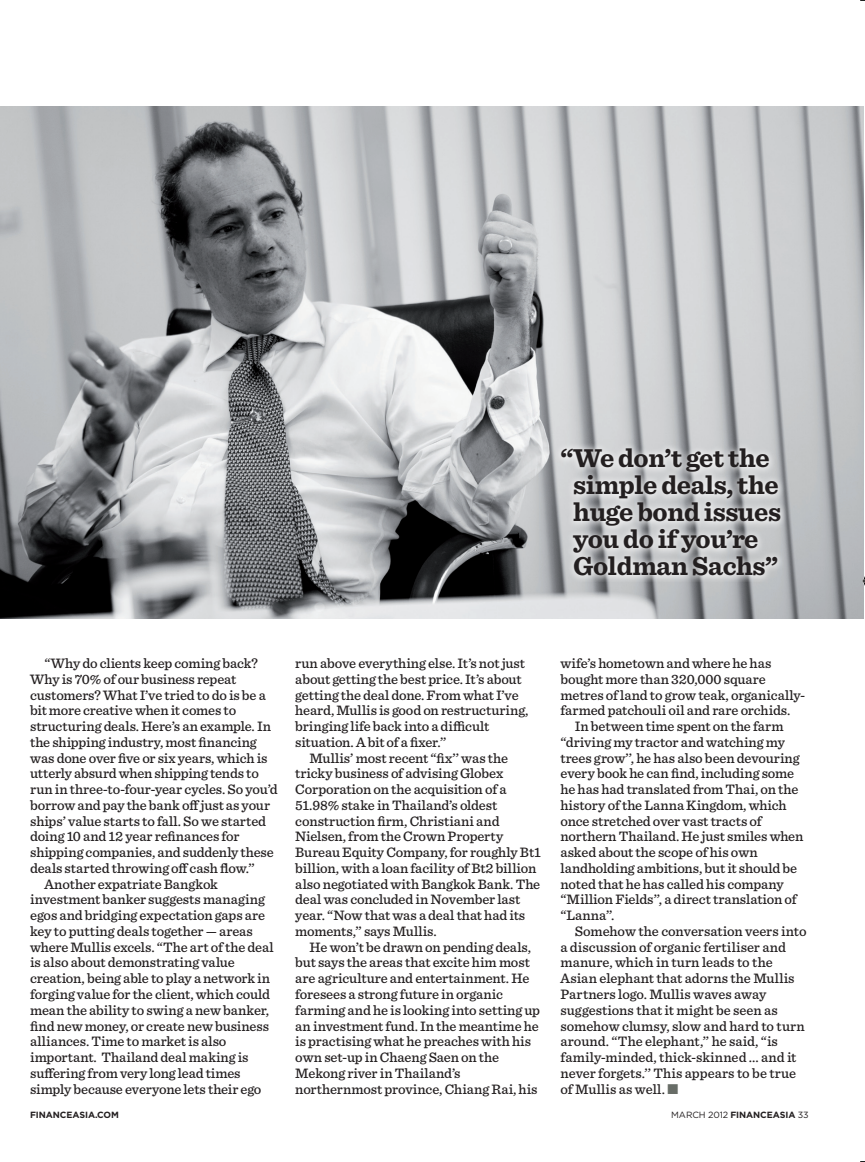
<style>
.page{position:relative;width:865px;height:1162px;background:#fff}
.page>*{position:absolute;margin:0;border:0;box-sizing:border-box;transform-origin:0 0}
.t1{font:700 27px/27px "Sentinel";letter-spacing:-.015em;color:#231f20;text-align:center}
.Body___Indented{font:500 14.25px/15.8px "Sentinel";letter-spacing:-.005em;color:#231f20}
.t2{font:9px "Gotham";letter-spacing:-.01em;color:#231f20}
.t3{font:700 9px "Gotham";letter-spacing:-.01em;color:#231f20}
.s1{color:#686d67}
.s2{font-weight:700}
</style>
<div class="page">
<img style="left:0;top:106px;width:864px;height:512px">
<div style="left:552px;top:440px;width:234px;height:142px;background:#fff;opacity:.75"></div>
<svg style="left:862px;top:572px;width:3px;height:17px"></svg>
<p class="t1" style="left:560px;top:443px;width:222px">“We don’t get the simple deals, the huge bond issues you do if you’re<br>Goldman Sachs”</p>
<p class="Body___Indented" style="left:30px;top:654px;width:249px;text-indent:14px">“Why do clients keep coming back?<br>Why is 70% of our business repeat customers? What I’ve tried to do is be a bit more creative when it comes to structuring deals. Here’s an example. In the shipping industry, most financing was done over five or six years, which is utterly absurd when shipping tends to run in three-to-four-year cycles. So you’d borrow and pay the bank off just as your ships’ value starts to fall. So we started doing 10 and 12 year refinances for shipping companies, and suddenly these deals started throwing off cash flow.’’</p>
<p class="Body___Indented" style="left:30px;top:875px;width:245px;text-indent:14px">Another expatriate Bangkok investment banker suggests managing egos and bridging expectation gaps are key to putting deals together — areas where Mullis excels. “The art of the deal is also about demonstrating value creation, being able to play a network in forging value for the client, which could mean the ability to swing a new banker, find new money, or create new business alliances. Time to market is also important. Thailand deal making is suffering from very long lead times simply because everyone lets their ego</p>
<p class="Body___Indented" style="left:295px;top:654px;width:235px">run above everything else. It’s not just about getting the best price. It’s about getting the deal done. From what I’ve heard, Mullis is good on restructuring, bringing life back into a difficult situation. A bit of a fixer.’’</p>
<p class="Body___Indented" style="left:295px;top:749px;width:247px;text-indent:14px">Mullis’ most recent “fix’’ was the tricky business of advising Globex Corporation on the acquisition of a 51.98% stake in Thailand’s oldest construction firm, Christiani and Nielsen, from the Crown Property Bureau Equity Company, for roughly Bt1 billion, with a loan facility of Bt2 billion also negotiated with Bangkok Bank. The deal was concluded in November last year. “Now that was a deal that had its moments,’’ says Mullis.</p>
<p class="Body___Indented" style="left:295px;top:938px;width:246px;text-indent:14px">He won’t be drawn on pending deals, but says the areas that excite him most are agriculture and entertainment. He foresees a strong future in organic farming and he is looking into setting up an investment fund. In the meantime he is practising what he preaches with his own set-up in Chaeng Saen on the Mekong river in Thailand’s northernmost province, Chiang Rai, his</p>
<p class="Body___Indented" style="left:560px;top:654px;width:246px">wife’s hometown and where he has bought more than 320,000 square metres of land to grow teak, organically&shy;farmed patchouli oil and rare orchids.</p>
<p class="Body___Indented" style="left:560px;top:717px;width:244px;text-indent:14px">In between time spent on the farm “driving my tractor and watching my trees grow’’, he has also been devouring every book he can find, including some he has had translated from Thai, on the history of the Lanna Kingdom, which once stretched over vast tracts of northern Thailand. He just smiles when asked about the scope of his own landholding ambitions, but it should be noted that he has called his company “Million Fields’’, a direct translation of “Lanna’’.</p>
<p class="Body___Indented" style="left:560px;top:922px;width:248px;text-indent:14px">Somehow the conversation veers into a discussion of organic fertiliser and manure, which in turn leads to the Asian elephant that adorns the Mullis Partners logo. Mullis waves away suggestions that it might be seen as somehow clumsy, slow and hard to turn around. “The elephant,’’ he said, “is family-minded, thick-skinned ... and it never forgets.’’ This appears to be true of Mullis as well. <span class="s1">■</span></p>
<p class="t3" style="left:30px;top:1108px;width:90px">FINANCEASIA.COM</p>
<p class="t2" style="left:671px;top:1108px;width:139px">MARCH 2012 <span class="s2">FINANCEASIA</span> 33</p>
</div>
